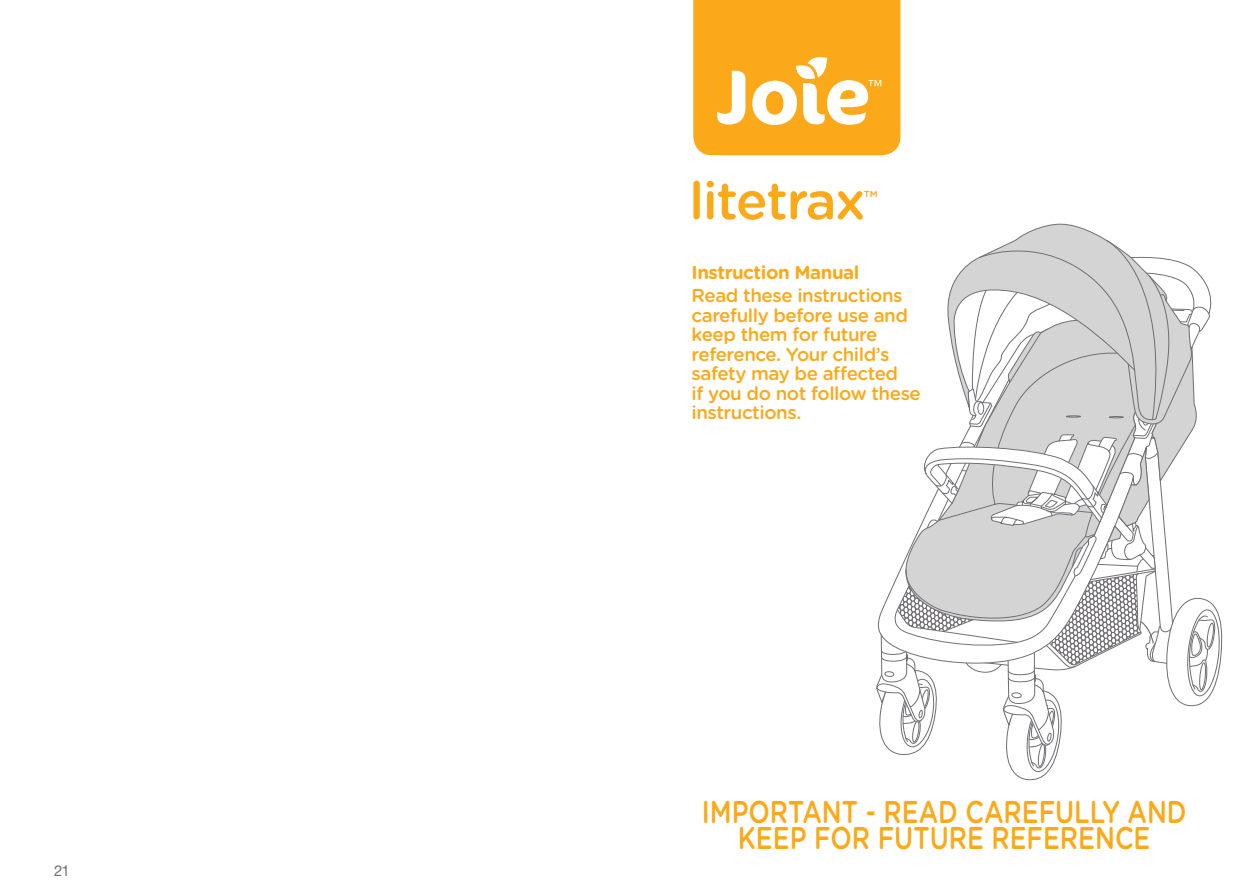
<style>
.page{position:relative;width:1259px;height:893px;background:#fff}
.page>*{position:absolute;margin:0;border:0;box-sizing:border-box;transform-origin:0 0}
.t1{font:500 52.5px "Gotham Rounded";letter-spacing:-.025em;color:#fba918}
.t2{font:500 31.5px/25.5px "Gotham Rounded";color:#fba918;text-align:center;scale:.8 1}
.t3{font:500 20.1px "Gotham Rounded";color:#fba918}
.t4{font:500 18.75px/19.5px "Gotham Rounded";letter-spacing:-.025em;color:#fba918}
.t5{font:700 18.75px "Gotham Rounded";letter-spacing:-.025em;color:#fba918}
.t6{font:15px "Helvetica Neue LT Std";color:#716f73}
</style>
<div class="page">
<svg style="left:1018px;top:223px;width:85px;height:15px"></svg>
<svg style="left:876px;top:238px;width:347px;height:543px"></svg>
<svg style="left:693px;top:0;width:207px;height:155px;background:#fbb438"></svg>
<p class="t6" style="left:54px;top:861px;width:17px">21</p>
<h1 class="t1" style="left:689px;top:163px;width:178px">litetrax</h1>
<p class="t3" style="left:864px;top:183px;width:15px">™</p>
<p class="t5" style="left:691px;top:258px;width:169px">Instruction Manual</p>
<p class="t4" style="left:691px;top:285px;width:231px">Read these instructions carefully before use and keep them for future reference. Your child’s safety may be affected<br>if you do not follow these instructions.</p>
<h2 class="t2" style="left:702px;top:798px;width:607px">IMPORTANT - READ CAREFULLY AND<br>KEEP FOR FUTURE REFERENCE</h2>
</div>
